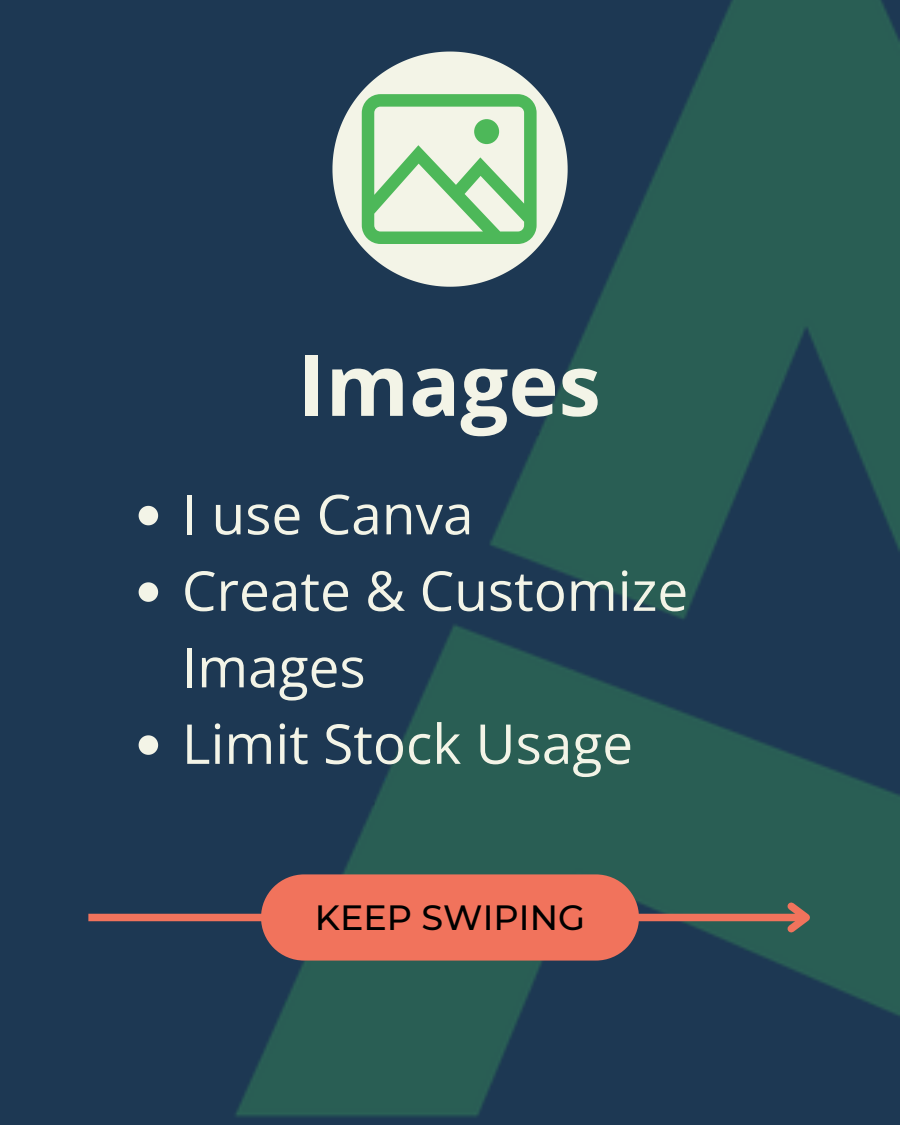
<style>
.page{position:relative;width:900px;height:1125px;background:#1d3853}
.page>*{position:absolute;margin:0;border:0;box-sizing:border-box;transform-origin:0 0}
.t1{font:700 85px "Open Sans";color:#f3f4e7}
.t2{font:55px/76.5px "Open Sans";color:#f3f4e7}
.t3{font:500 35px "Montserrat";color:#000}
</style>
<div class="page">
<img style="left:134px;top:0;width:766px;height:1117px">
<div style="left:88px;top:914px;width:718px;height:7px;background:#f1735c"></div>
<svg style="left:781px;top:896px;width:38px;height:43px"></svg>
<svg style="left:261px;top:874px;width:378px;height:87px"></svg>
<svg style="left:332px;top:52px;width:236px;height:235px;fill:#f3f4e7"></svg>
<svg style="left:362px;top:94px;width:174px;height:150px"></svg>
<svg style="left:139px;top:506px;width:19px;height:19px"></svg>
<svg style="left:139px;top:582px;width:19px;height:20px"></svg>
<svg style="left:139px;top:735px;width:19px;height:20px"></svg>
<p class="t1" style="left:297px;top:325px;width:305px">Images</p>
<p class="t2" style="left:182px;top:475px;width:293px">I use Canva</p>
<p class="t2" style="left:182px;top:551px;width:508px">Create &amp; Customize<br>Images</p>
<p class="t2" style="left:182px;top:704px;width:453px">Limit Stock Usage</p>
<p class="t3" style="left:315px;top:896px;width:272px">KEEP SWIPING</p>
</div>
